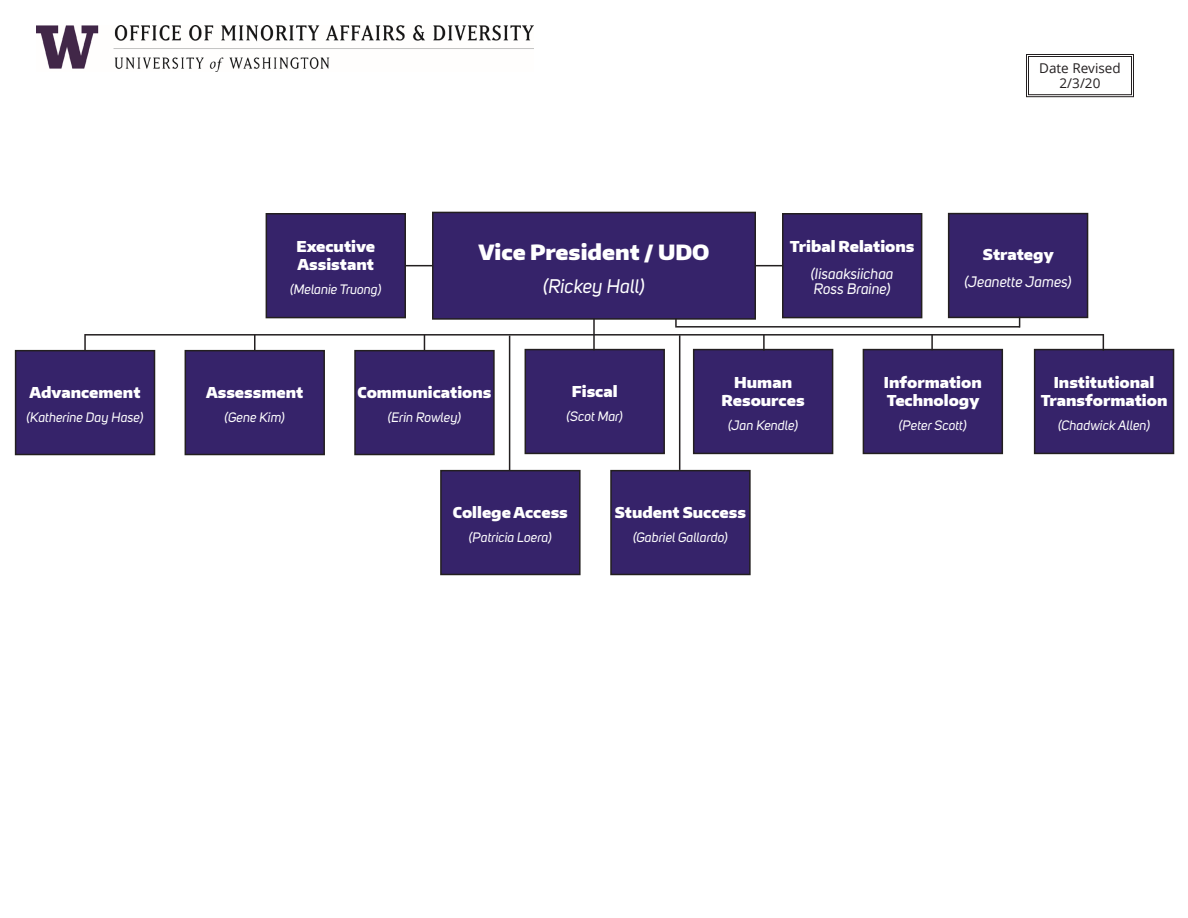
<style>
.page{position:relative;width:1188px;height:918px;background:#fff}
.page>*{position:absolute;margin:0;border:0;box-sizing:border-box;transform-origin:0 0}
.t1{font:900 21px "Encode Sans Normal";color:#fff}
.t2{font:italic 19.5px "Uni Sans";color:#fff}
.t3{font:900 15px/18px "Encode Sans Normal";color:#fff;text-align:center}
.t4{font:italic 15px "Uni Sans";color:#fff}
.t5{font:italic 13.5px "Uni Sans";color:#fff}
.t6{font:13.5px "Open Sans";color:#231f20}
</style>
<div class="page">
<div style="left:433px;top:212px;width:322px;height:107px;background:#36236a"></div>
<div style="left:432px;top:212px;width:324px;height:108px;border:2px solid #231f20"></div>
<div style="left:355px;top:351px;width:139px;height:104px;background:#36236a"></div>
<div style="left:354px;top:350px;width:141px;height:105px;border:2px solid #231f20"></div>
<div style="left:16px;top:351px;width:138px;height:104px;background:#36236a"></div>
<div style="left:15px;top:350px;width:140px;height:105px;border:2px solid #231f20"></div>
<div style="left:863px;top:350px;width:139px;height:103px;background:#36236a"></div>
<div style="left:863px;top:349px;width:140px;height:105px;border:2px solid #231f20"></div>
<div style="left:525px;top:350px;width:139px;height:103px;background:#36236a"></div>
<div style="left:525px;top:349px;width:140px;height:105px;border:2px solid #231f20"></div>
<img style="left:37px;top:26px;width:497px;height:45px">
<div style="left:185px;top:351px;width:139px;height:104px;background:#36236a"></div>
<div style="left:185px;top:350px;width:140px;height:105px;border:2px solid #231f20"></div>
<div style="left:694px;top:350px;width:139px;height:103px;background:#36236a"></div>
<div style="left:693px;top:349px;width:140px;height:105px;border:2px solid #231f20"></div>
<div style="left:1035px;top:350px;width:139px;height:103px;background:#36236a"></div>
<div style="left:1034px;top:349px;width:140px;height:105px;border:2px solid #231f20"></div>
<hr style="left:85px;top:334px;width:1018px;height:2px;background:#231f20">
<hr style="left:593px;top:319px;width:2px;height:31px;background:#231f20">
<svg style="left:424px;top:336px;width:1px;height:15px"></svg>
<svg style="left:254px;top:335px;width:2px;height:16px"></svg>
<svg style="left:763px;top:335px;width:2px;height:16px"></svg>
<svg style="left:1103px;top:334px;width:1px;height:17px"></svg>
<svg style="left:84px;top:334px;width:2px;height:17px"></svg>
<div style="left:783px;top:214px;width:139px;height:104px;background:#36236a"></div>
<div style="left:782px;top:213px;width:140px;height:105px;border:2px solid #231f20"></div>
<div style="left:266px;top:214px;width:139px;height:104px;background:#36236a"></div>
<div style="left:266px;top:213px;width:140px;height:105px;border:2px solid #231f20"></div>
<svg style="left:755px;top:265px;width:27px;height:1px"></svg>
<svg style="left:405px;top:265px;width:28px;height:1px"></svg>
<svg style="left:1026px;top:54px;width:108px;height:44px"></svg>
<div style="left:1028px;top:56px;width:104px;height:39px;border:1px solid #231f20"></div>
<svg style="left:675px;top:318px;width:2px;height:8px"></svg>
<hr style="left:675px;top:326px;width:345px;height:2px;background:#231f20">
<div style="left:949px;top:214px;width:139px;height:103px;background:#36236a"></div>
<div style="left:948px;top:213px;width:140px;height:105px;border:2px solid #231f20"></div>
<div style="left:441px;top:471px;width:139px;height:103px;background:#36236a"></div>
<div style="left:440px;top:470px;width:141px;height:105px;border:2px solid #231f20"></div>
<div style="left:611px;top:471px;width:139px;height:103px;background:#36236a"></div>
<div style="left:610px;top:470px;width:141px;height:105px;border:2px solid #231f20"></div>
<hr style="left:679px;top:335px;width:1px;height:135px;background:#231f20">
<hr style="left:509px;top:336px;width:1px;height:134px;background:#231f20">
<svg style="left:931px;top:335px;width:2px;height:15px"></svg>
<p class="t3" style="left:30px;top:383px;width:112px">Advancement</p>
<p class="t5" style="left:27px;top:409px;width:119px">(Katherine Day Hase)</p>
<p class="t6" style="left:1039px;top:59px;width:83px">Date Revised</p>
<p class="t6" style="left:1060px;top:74px;width:42px">2/3/20</p>
<p class="t3" style="left:296px;top:237px;width:80px;text-align:left">Executive<br>Assistant</p>
<p class="t5" style="left:290px;top:281px;width:93px">(Melanie Truong)</p>
<p class="t1" style="left:478px;top:238px;width:233px">Vice President / UDO</p>
<p class="t2" style="left:543px;top:274px;width:103px">(Rickey Hall)</p>
<p class="t3" style="left:790px;top:237px;width:126px">Tribal Relations</p>
<p class="t4" style="left:811px;top:265px;width:84px">(Iisaaksiichaa</p>
<p class="t4" style="left:814px;top:280px;width:78px">Ross Braine)</p>
<p class="t3" style="left:983px;top:245px;width:72px">Strategy</p>
<p class="t4" style="left:964px;top:272px;width:109px">(Jeanette James)</p>
<p class="t3" style="left:206px;top:383px;width:99px">Assessment</p>
<p class="t5" style="left:225px;top:409px;width:62px">(Gene Kim)</p>
<p class="t3" style="left:357px;top:383px;width:136px">Communications</p>
<p class="t5" style="left:388px;top:409px;width:75px">(Erin Rowley)</p>
<p class="t3" style="left:572px;top:382px;width:47px">Fiscal</p>
<p class="t5" style="left:567px;top:408px;width:58px">(Scot Mar)</p>
<p class="t3" style="left:722px;top:373px;width:84px">Human<br>Resources</p>
<p class="t5" style="left:728px;top:417px;width:71px">(Jan Kendle)</p>
<p class="t3" style="left:884px;top:373px;width:99px">Information</p>
<p class="t3" style="left:887px;top:391px;width:94px">Technology</p>
<p class="t5" style="left:899px;top:417px;width:69px">(Peter Scott)</p>
<p class="t3" style="left:1054px;top:373px;width:102px">Institutional</p>
<p class="t3" style="left:1041px;top:391px;width:128px">Transformation</p>
<p class="t5" style="left:1058px;top:417px;width:93px">(Chadwick Allen)</p>
<p class="t3" style="left:453px;top:503px;width:117px">College Access</p>
<p class="t5" style="left:469px;top:529px;width:85px">(Patricia Loera)</p>
<p class="t3" style="left:615px;top:503px;width:133px">Student Success</p>
<p class="t5" style="left:633px;top:529px;width:96px">(Gabriel Gallardo)</p>
</div>
